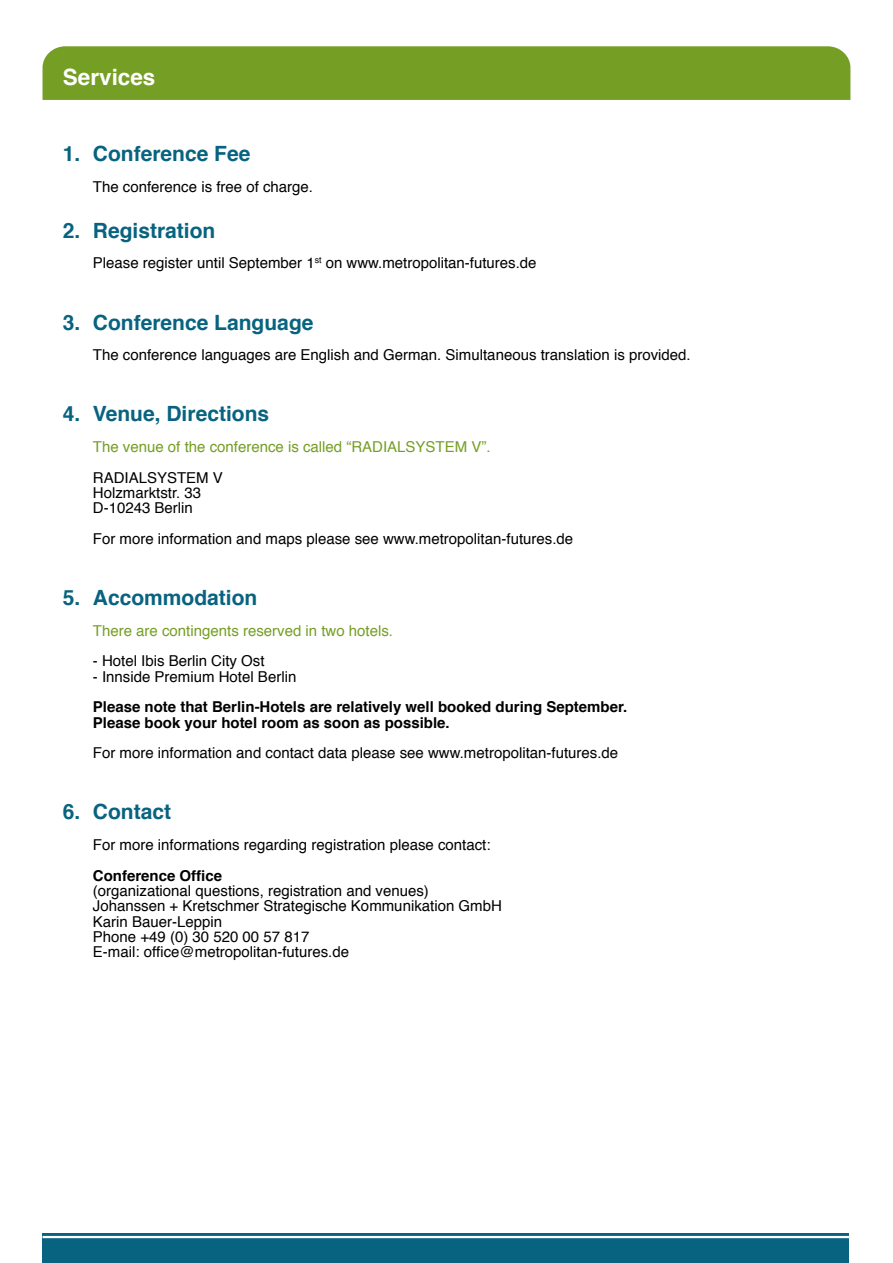
<style>
.page{position:relative;width:893px;height:1263px;background:#fff}
.page>*{position:absolute;margin:0;border:0;box-sizing:border-box;transform-origin:0 0}
.t1{font:700 22.5px "Helvetica";color:#fff}
.t2{font:700 21px "Helvetica";color:#086380}
.t3{font:15px/15.3px "Helvetica";color:#000}
.t4{font:700 15px/15.3px "Helvetica";color:#000}
.t5{font:15px "Helvetica";color:#759e24}
</style>
<div class="page">
<div style="left:43px;top:1233px;width:806px;height:29px;background:#086380"></div>
<hr style="left:43px;top:1236px;width:807px;height:2px;background:#fff">
<div style="left:43px;top:46px;width:807px;height:54px;background:#759e24"></div>
<h1 class="t1" style="left:63px;top:59px;width:94px">Services</h1>
<h2 class="t2" style="left:63px;top:137px;width:189px">1. Conference Fee</h2>
<p class="t3" style="left:93px;top:179px;width:222px">The conference is free of charge.</p>
<h2 class="t2" style="left:63px;top:213px;width:154px">2. Registration</h2>
<p class="t3" style="left:93px;top:256px;width:445px">Please register until September 1<sup>st</sup> on www.metropolitan-futures.de</p>
<h2 class="t2" style="left:63px;top:305px;width:252px">3. Conference Language</h2>
<p class="t3" style="left:93px;top:348px;width:599px">The conference languages are English and German. Simultaneous translation is provided.</p>
<h2 class="t2" style="left:63px;top:397px;width:208px">4. Venue, Directions</h2>
<p class="t5" style="left:93px;top:435px;width:399px">The venue of the conference is called “RADIALSYSTEM V”.</p>
<p class="t3" style="left:93px;top:470px;width:132px">RADIALSYSTEM V<br>Holzmarktstr. 33<br>D-10243 Berlin</p>
<p class="t3" style="left:93px;top:531px;width:482px">For more information and maps please see www.metropolitan-futures.de</p>
<h2 class="t2" style="left:63px;top:581px;width:196px">5. Accommodation</h2>
<p class="t5" style="left:93px;top:619px;width:302px">There are contingents reserved in two hotels.</p>
<p class="t3" style="left:93px;top:654px;width:173px">- Hotel Ibis Berlin City Ost</p>
<p class="t3" style="left:93px;top:669px;width:205px">- Innside Premium Hotel Berlin</p>
<p class="t4" style="left:93px;top:699px;width:536px">Please note that Berlin-Hotels are relatively well booked during September.<br>Please book your hotel room as soon as possible.</p>
<p class="t3" style="left:93px;top:746px;width:527px">For more information and contact data please see www.metropolitan-futures.de</p>
<h2 class="t2" style="left:63px;top:795px;width:110px">6. Contact</h2>
<p class="t3" style="left:93px;top:838px;width:399px">For more informations regarding registration please contact:</p>
<p class="t4" style="left:93px;top:868px;width:131px">Conference Office</p>
<p class="t3" style="left:93px;top:883px;width:410px">(organizational questions, registration and venues)<br>Johanssen + Kretschmer Strategische Kommunikation GmbH Karin Bauer-Leppin<br>Phone +49 (0) 30 520 00 57 817<br>E-mail: office@metropolitan-futures.de</p>
</div>
